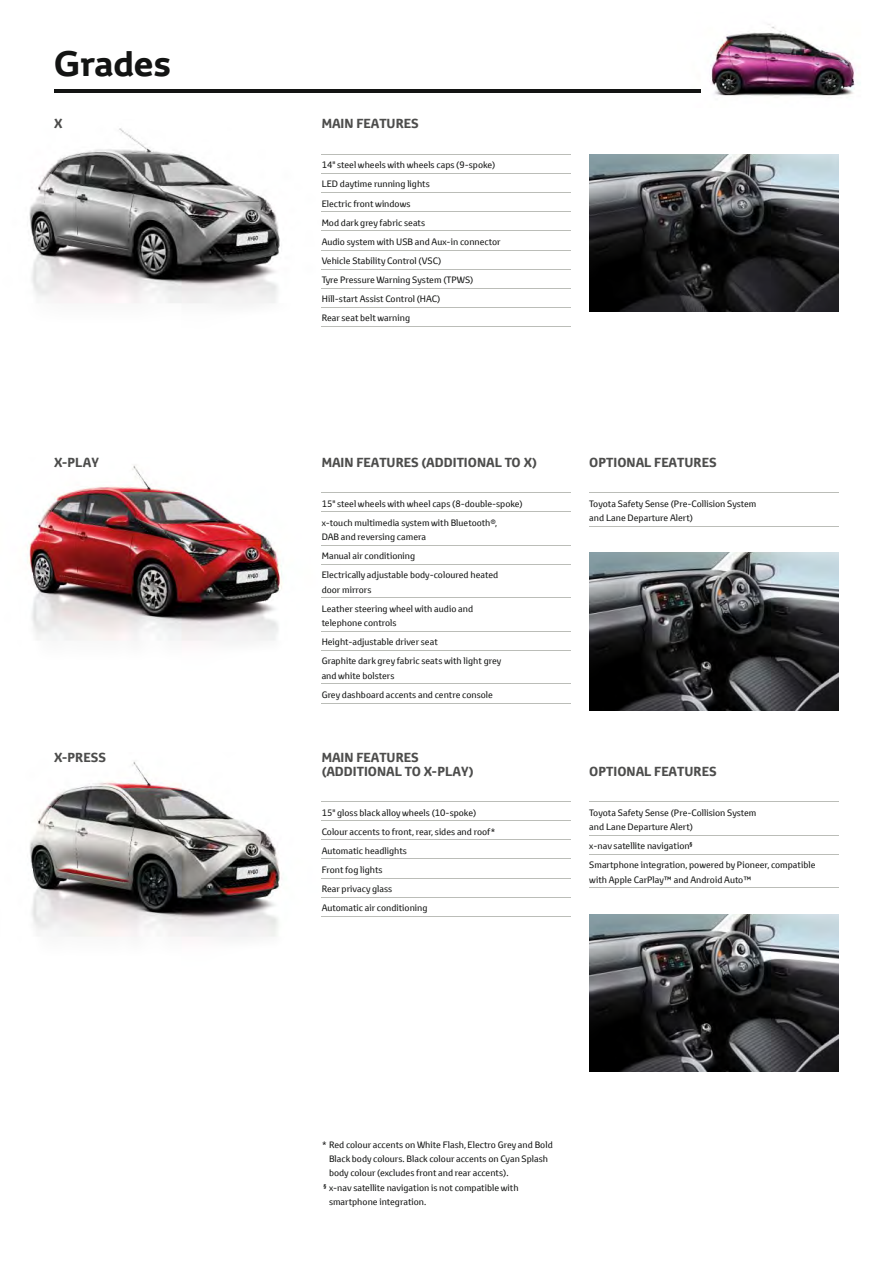
<style>
.page{position:relative;width:893px;height:1263px;background:#fff}
.page>*{position:absolute;margin:0;border:0;box-sizing:border-box;transform-origin:0 0}
.t1{font:700 34.5px "Toyota Display";color:#131413}
.t2{font:700 12.75px/13.5px "Toyota Text";color:#4d4d4c}
.t3{font:9px/19.2px "Toyota Text";color:#131413}
</style>
<div class="page">
<img style="left:678px;top:24px;width:177px;height:74px">
<hr style="left:54px;top:89px;width:646px;height:3px;background:#131413">
<img style="left:27px;top:465px;width:313px;height:239px">
<img style="left:30px;top:761px;width:292px;height:177px">
<img style="left:29px;top:128px;width:293px;height:199px">
<hr style="left:322px;top:154px;width:249px;height:1px;background:#bbbdb8">
<hr style="left:322px;top:173px;width:249px;height:1px;background:#bbbdb8">
<hr style="left:322px;top:192px;width:249px;height:1px;background:#bbbdb8">
<hr style="left:322px;top:211px;width:249px;height:1px;background:#bbbdb8">
<hr style="left:322px;top:230px;width:249px;height:1px;background:#bbbdb8">
<hr style="left:322px;top:250px;width:249px;height:1px;background:#bbbdb8">
<hr style="left:322px;top:269px;width:249px;height:1px;background:#bbbdb8">
<hr style="left:322px;top:288px;width:249px;height:1px;background:#bbbdb8">
<hr style="left:322px;top:307px;width:249px;height:1px;background:#bbbdb8">
<hr style="left:322px;top:326px;width:249px;height:1px;background:#bbbdb8">
<hr style="left:322px;top:492px;width:249px;height:1px;background:#bbbdb8">
<hr style="left:322px;top:511px;width:249px;height:1px;background:#bbbdb8">
<hr style="left:322px;top:545px;width:249px;height:1px;background:#bbbdb8">
<hr style="left:322px;top:564px;width:249px;height:1px;background:#bbbdb8">
<hr style="left:322px;top:597px;width:249px;height:1px;background:#bbbdb8">
<hr style="left:322px;top:631px;width:249px;height:1px;background:#bbbdb8">
<hr style="left:322px;top:650px;width:249px;height:1px;background:#bbbdb8">
<hr style="left:322px;top:684px;width:249px;height:1px;background:#bbbdb8">
<hr style="left:322px;top:703px;width:249px;height:1px;background:#bbbdb8">
<hr style="left:322px;top:801px;width:249px;height:1px;background:#bbbdb8">
<hr style="left:322px;top:820px;width:249px;height:1px;background:#bbbdb8">
<hr style="left:322px;top:839px;width:249px;height:1px;background:#bbbdb8">
<hr style="left:322px;top:858px;width:249px;height:1px;background:#bbbdb8">
<hr style="left:322px;top:878px;width:249px;height:1px;background:#bbbdb8">
<hr style="left:322px;top:897px;width:249px;height:1px;background:#bbbdb8">
<hr style="left:322px;top:916px;width:249px;height:1px;background:#bbbdb8">
<hr style="left:589px;top:801px;width:250px;height:1px;background:#bbbdb8">
<hr style="left:589px;top:835px;width:250px;height:1px;background:#bbbdb8">
<hr style="left:589px;top:854px;width:250px;height:1px;background:#bbbdb8">
<hr style="left:589px;top:887px;width:250px;height:1px;background:#bbbdb8">
<img style="left:589px;top:914px;width:250px;height:158px">
<img style="left:589px;top:154px;width:250px;height:157px">
<hr style="left:589px;top:492px;width:250px;height:1px;background:#bbbdb8">
<hr style="left:589px;top:526px;width:250px;height:1px;background:#bbbdb8">
<img style="left:589px;top:553px;width:250px;height:157px">
<h1 class="t1" style="left:54px;top:46px;width:119px">Grades</h1>
<h2 class="t2" style="left:54px;top:117px;width:10px">X</h2>
<h2 class="t2" style="left:322px;top:117px;width:99px">MAIN FEATURES</h2>
<p class="t3" style="left:322px;top:155px;width:180px">14" steel wheels with wheels caps (9-spoke)<br>LED daytime running lights<br>Electric front windows<br>Mod dark grey fabric seats<br>Audio system with USB and Aux-in connector<br>Vehicle Stability Control (VSC)<br>Tyre Pressure Warning System (TPWS)<br>Hill-start Assist Control (HAC)<br>Rear seat belt warning</p>
<h2 class="t2" style="left:54px;top:455px;width:46px">X-PLAY</h2>
<h2 class="t2" style="left:322px;top:455px;width:217px">MAIN FEATURES (ADDITIONAL TO X)</h2>
<p class="t3" style="left:322px;top:494px;width:203px">15" steel wheels with wheel caps (8-double-spoke) x-touch multimedia system with Bluetooth®,</p>
<p class="t3" style="left:322px;top:527px;width:178px">DAB and reversing camera<br>Manual air conditioning<br>Electrically adjustable body-coloured heated</p>
<p class="t3" style="left:322px;top:580px;width:153px">door mirrors<br>Leather steering wheel with audio and</p>
<p class="t3" style="left:322px;top:613px;width:181px">telephone controls<br>Height-adjustable driver seat<br>Graphite dark grey fabric seats with light grey</p>
<p class="t3" style="left:322px;top:666px;width:173px">and white bolsters<br>Grey dashboard accents and centre console</p>
<h2 class="t2" style="left:589px;top:455px;width:129px">OPTIONAL FEATURES</h2>
<p class="t3" style="left:589px;top:496px;width:169px;line-height:14.4px">Toyota Safety Sense (Pre-Collision System and Lane Departure Alert)</p>
<h2 class="t2" style="left:54px;top:751px;width:53px">X-PRESS</h2>
<h2 class="t2" style="left:322px;top:751px;width:153px">MAIN FEATURES (ADDITIONAL TO X-PLAY)</h2>
<p class="t3" style="left:322px;top:802px;width:175px">15" gloss black alloy wheels (10-spoke)<br>Colour accents to front, rear, sides and roof*<br>Automatic headlights<br>Front fog lights<br>Rear privacy glass<br>Automatic air conditioning</p>
<h2 class="t2" style="left:589px;top:764px;width:129px">OPTIONAL FEATURES</h2>
<p class="t3" style="left:589px;top:805px;width:169px;line-height:14.4px">Toyota Safety Sense (Pre-Collision System and Lane Departure Alert)</p>
<p class="t3" style="left:589px;top:836px;width:228px">x-nav satellite navigation<sup>§<br></sup>Smartphone integration, powered by Pioneer, compatible</p>
<p class="t3" style="left:589px;top:869px;width:164px">with Apple CarPlay™ and Android Auto™</p>
<p class="t3" style="left:322px;top:1135px;width:232px">* Red colour accents on White Flash, Electro Grey and Bold</p>
<p class="t3" style="left:329px;top:1149px;width:221px">Black body colours. Black colour accents on Cyan Splash</p>
<p class="t3" style="left:329px;top:1163px;width:181px">body colour (excludes front and rear accents).</p>
<p class="t3" style="left:324px;top:1178px;width:197px"><sup>§</sup> x-nav satellite navigation is not compatible with</p>
<p class="t3" style="left:329px;top:1192px;width:99px">smartphone integration.</p>
</div>
